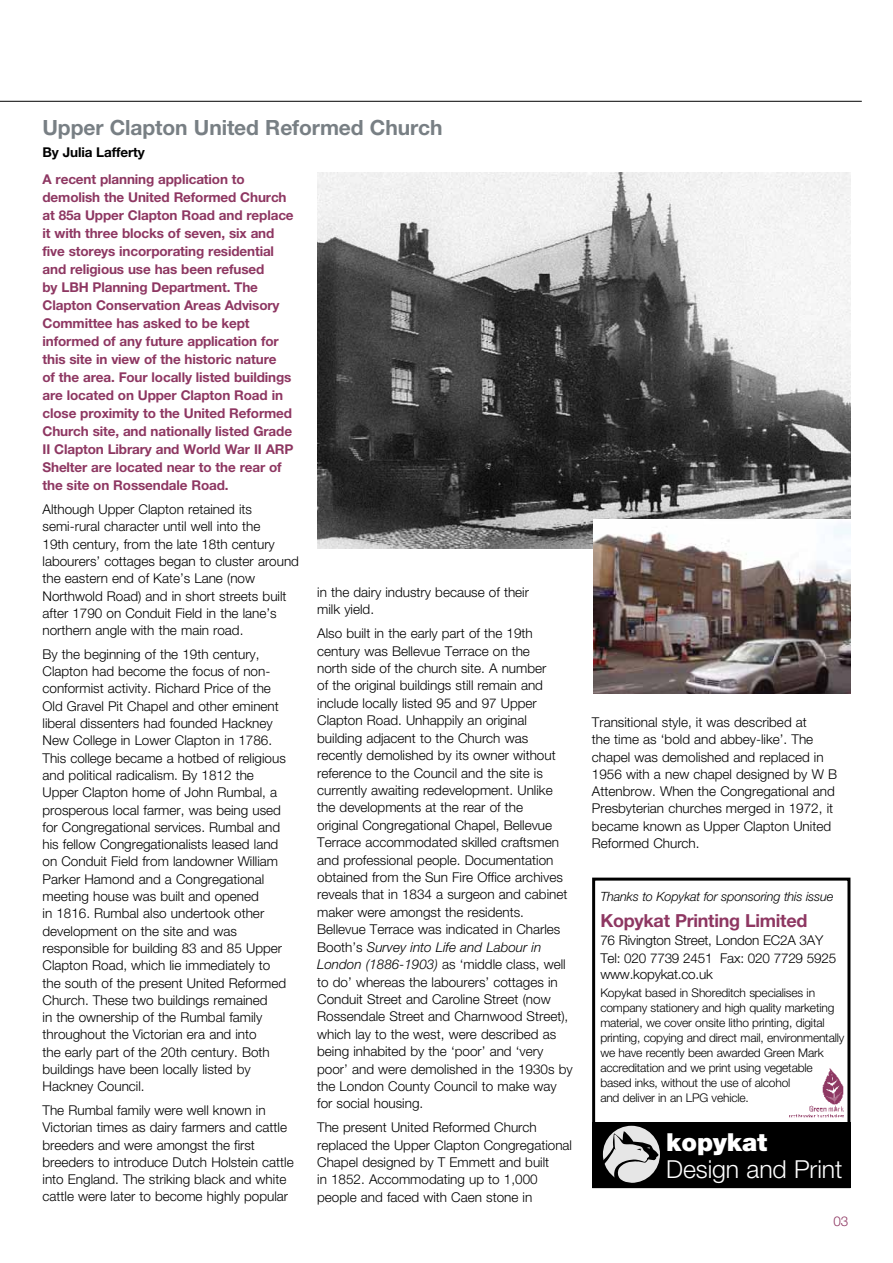
<style>
.page{position:relative;width:893px;height:1263px;background:#fff}
.page>*{position:absolute;margin:0;border:0;box-sizing:border-box;transform-origin:0 0}
.t1{font:300 24.9px "Helvetica Neue LT";letter-spacing:-.005em;color:#fff}
.t2{font:900 24.9px "Helvetica Neue LT";color:#fff}
.t3{font:700 21px "Helvetica Neue LT";letter-spacing:-.005em;color:#787f84}
.t4{font:700 18px "Helvetica Neue LT";letter-spacing:-.015em;color:#8e3762}
.t5{font:300 13.5px/17.2px "Helvetica Neue LT";color:#000}
.t6{font:700 13.5px/18px "Helvetica Neue LT";letter-spacing:-.01em;color:#8e3762}
.t7{font:700 13.5px "Helvetica Neue LT";letter-spacing:-.01em;color:#000}
.t8{font:300 13.5px "Helvetica Neue LT";color:#8e3762}
.t9{font:italic 300 12.75px "Helvetica Neue LT";letter-spacing:-.015em;color:#000}
.t10{font:300 12px/15px "Helvetica Neue LT";letter-spacing:-.015em;color:#000}
.s1{font-style:italic}
</style>
<div class="page">
<img style="left:790px;top:1068px;width:54px;height:49px">
<div style="left:592px;top:878px;width:258px;height:310px;border:3px solid #000"></div>
<div style="left:592px;top:1122px;width:258px;height:66px;background:#000"></div>
<svg style="left:602px;top:1125px;width:58px;height:58px"></svg>
<hr style="left:0;top:101px;width:862px;height:1px;background:#000">
<img style="left:317px;top:173px;width:533px;height:376px">
<img style="left:593px;top:519px;width:257px;height:175px">
<h2 class="t3" style="left:43px;top:115px;width:401px">Upper Clapton United Reformed Church</h2>
<p class="t7" style="left:43px;top:143px;width:104px">By Julia Lafferty</p>
<p class="t6" style="left:43px;top:169px;width:253px">A recent planning application to demolish the United Reformed Church at 85a Upper Clapton Road and replace it with three blocks of seven, six and five storeys incorporating residential and religious use has been refused<br>by LBH Planning Department. The Clapton Conservation Areas Advisory Committee has asked to be kept informed of any future application for this site in view of the historic nature<br>of the area. Four locally listed buildings are located on Upper Clapton Road in close proximity to the United Reformed Church site, and nationally listed Grade II Clapton Library and World War II ARP Shelter are located near to the rear of the site on Rossendale Road.</p>
<p class="t5" style="left:43px;top:500px;width:258px">Although Upper Clapton retained its semi-rural character until well into the<br>19th century, from the late 18th century labourers’ cottages began to cluster around the eastern end of Kate’s Lane (now Northwold Road) and in short streets built after 1790 on Conduit Field in the lane’s northern angle with the main road.</p>
<p class="t5" style="left:43px;top:645px;width:245px">By the beginning of the 19th century, Clapton had become the focus of non&shy;conformist activity. Richard Price of the Old Gravel Pit Chapel and other eminent liberal dissenters had founded Hackney New College in Lower Clapton in 1786.<br>This college became a hotbed of religious and political radicalism. By 1812 the Upper Clapton home of John Rumbal, a prosperous local farmer, was being used for Congregational services. Rumbal and his fellow Congregationalists leased land on Conduit Field from landowner William Parker Hamond and a Congregational meeting house was built and opened<br>in 1816. Rumbal also undertook other development on the site and was responsible for building 83 and 85 Upper Clapton Road, which lie immediately to the south of the present United Reformed Church. These two buildings remained<br>in the ownership of the Rumbal family throughout the Victorian era and into<br>the early part of the 20th century. Both buildings have been locally listed by Hackney Council.</p>
<p class="t5" style="left:43px;top:1101px;width:253px">The Rumbal family were well known in Victorian times as dairy farmers and cattle breeders and were amongst the first breeders to introduce Dutch Holstein cattle into England. The striking black and white cattle were later to become highly popular</p>
<p class="t5" style="left:317px;top:583px;width:213px">in the dairy industry because of their milk yield.</p>
<p class="t5" style="left:317px;top:624px;width:257px">Also built in the early part of the 19th century was Bellevue Terrace on the<br>north side of the church site. A number<br>of the original buildings still remain and include locally listed 95 and 97 Upper Clapton Road. Unhappily an original building adjacent to the Church was recently demolished by its owner without reference to the Council and the site is currently awaiting redevelopment. Unlike the developments at the rear of the<br>original Congregational Chapel, Bellevue Terrace accommodated skilled craftsmen and professional people. Documentation obtained from the Sun Fire Office archives reveals that in 1834 a surgeon and cabinet maker were amongst the residents.<br>Bellevue Terrace was indicated in Charles Booth’s <span class="s1">Survey into Life and Labour in London (1886-1903)</span> as ‘middle class, well to do’ whereas the labourers’ cottages in Conduit Street and Caroline Street (now Rossendale Street and Charnwood Street), which lay to the west, were described as being inhabited by the ‘poor’ and ‘very poor’ and were demolished in the 1930s by the London County Council to make way for social housing.</p>
<p class="t5" style="left:317px;top:1118px;width:256px">The present United Reformed Church replaced the Upper Clapton Congregational Chapel designed by T Emmett and built<br>in 1852. Accommodating up to 1,000 people and faced with Caen stone in</p>
<p class="t5" style="left:592px;top:713px;width:247px">Transitional style, it was described at<br>the time as ‘bold and abbey-like’. The chapel was demolished and replaced in 1956 with a new chapel designed by W B Attenbrow. When the Congregational and Presbyterian churches merged in 1972, it became known as Upper Clapton United Reformed Church.</p>
<p class="t9" style="left:600px;top:889px;width:235px">Thanks to Kopykat for sponsoring this issue</p>
<h3 class="t4" style="left:600px;top:909px;width:209px">Kopykat Printing Limited</h3>
<p class="t5" style="left:600px;top:930px;width:237px;line-height:18px">76 Rivington Street, London EC2A 3AY<br>Tel: 020 7739 2451 Fax: 020 7729 5925</p>
<p class="t5" style="left:600px;top:965px;width:114px">www.kopykat.co.uk</p>
<p class="t10" style="left:600px;top:985px;width:246px">Kopykat based in Shoreditch specialises in company stationery and high quality marketing material, we cover onsite litho printing, digital printing, copying and direct mail, environmentally we have recently been awarded Green Mark accreditation and we print using vegetable based inks, without the use of alcohol<br>and deliver in an LPG vehicle.</p>
<h1 class="t2" style="left:666px;top:1127px;width:103px">kopykat</h1>
<h1 class="t1" style="left:666px;top:1154px;width:178px">Design and Print</h1>
<p class="t8" style="left:833px;top:1213px;width:17px">03</p>
</div>
